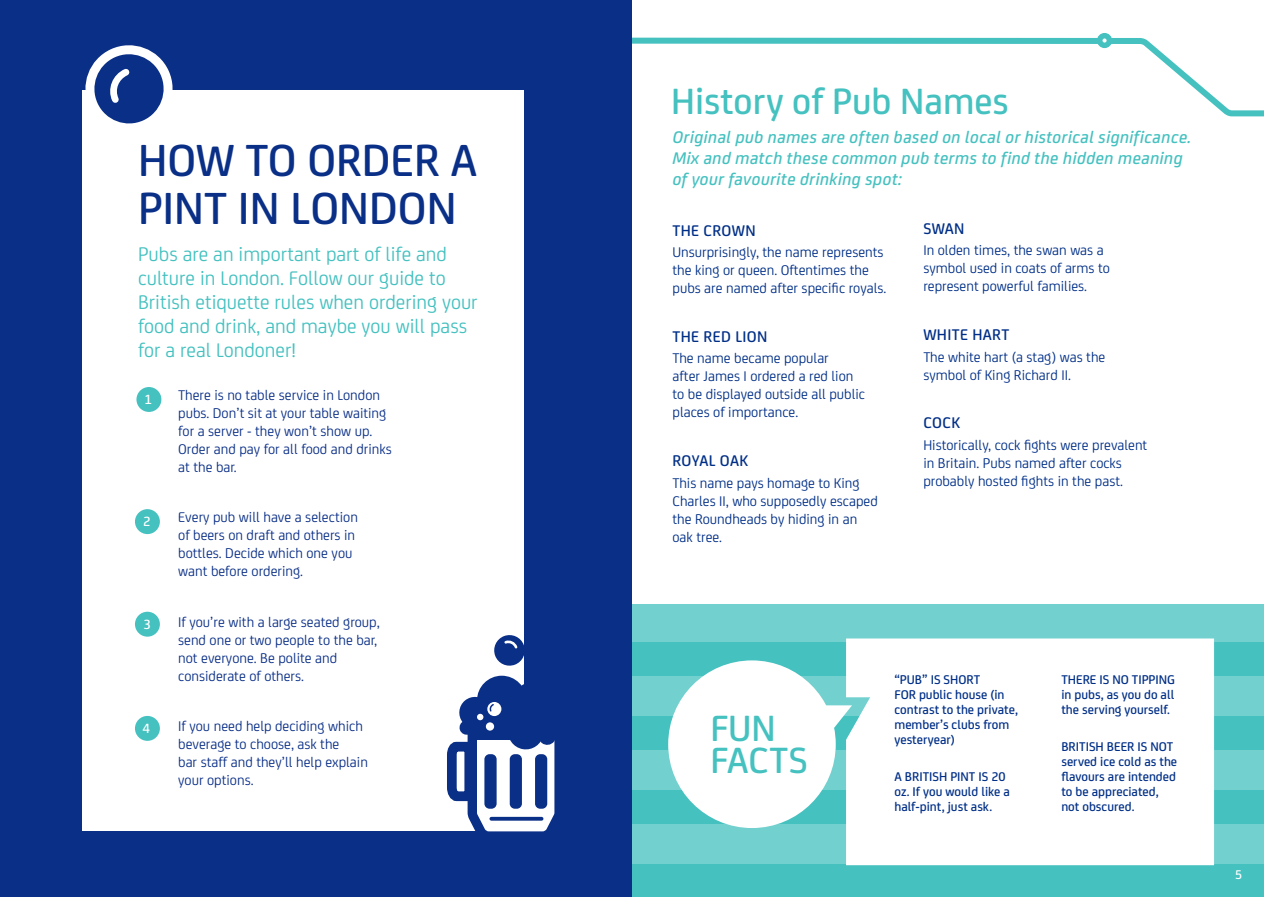
<style>
.page{position:relative;width:1264px;height:897px;background:#fff}
.page>*{position:absolute;margin:0;border:0;box-sizing:border-box;transform-origin:0 0}
.t1{font:500 48px/47.5px "FS Joey";color:#0a2f87}
.t2{font:500 39px/32.8px "FS Joey";color:#45c1c0}
.t3{font:21px/24px "FS Joey";color:#45c1c0}
.t4{font:italic 500 18px/21px "FS Joey";letter-spacing:.02em;color:#45c1c0}
.t5{font:500 16.5px "FS Joey";letter-spacing:.02em;color:#002f87}
.t6{font:15px/18px "FS Joey";color:#002f87}
.t7{font:15px/18px "FS Joey";color:#0a2f87}
.t8{font:500 14.25px "FS Joey";color:#fff}
.t9{font:500 13.5px/15px "FS Joey";color:#002f87}
.t10{font:500 13.5px "FS Joey";color:#fff}
</style>
<div class="page">
<div style="left:632px;top:604px;width:632px;height:292px;background:#45c1c0"></div>
<div style="left:632px;top:823px;width:632px;height:40px;background:#72d0cf"></div>
<div style="left:632px;top:602px;width:632px;height:40px;background:#72d0cf"></div>
<div style="left:632px;top:750px;width:632px;height:39px;background:#72d0cf"></div>
<div style="left:632px;top:676px;width:632px;height:40px;background:#72d0cf"></div>
<svg style="left:632px;top:35px;width:632px;height:82px"></svg>
<div style="left:0;top:0;width:632px;height:896px;background:#0a2f87"></div>
<div style="left:82px;top:90px;width:442px;height:740px;background:#fff"></div>
<svg style="left:85px;top:45px;width:88px;height:79px"></svg>
<div style="left:846px;top:638px;width:368px;height:227px;background:#fff"></div>
<svg style="left:826px;top:705px;width:26px;height:49px"></svg>
<div style="left:136px;top:387px;width:25px;height:25px;background:#45c1c0;border-radius:50%"></div>
<div style="left:135px;top:509px;width:25px;height:25px;background:#45c1c0;border-radius:50%"></div>
<div style="left:135px;top:611px;width:25px;height:25px;background:#45c1c0;border-radius:50%"></div>
<div style="left:135px;top:715px;width:25px;height:25px;background:#45c1c0;border-radius:50%"></div>
<div style="left:668px;top:660px;width:167px;height:167px;background:#fff;border-radius:50%"></div>
<svg style="left:494px;top:635px;width:30px;height:31px"></svg>
<svg style="left:442px;top:675px;width:113px;height:157px"></svg>
<div style="left:1097px;top:33px;width:15px;height:15px;background:#45c1c0;border-radius:50%"></div>
<svg style="left:1102px;top:38px;width:4px;height:5px"></svg>
<h2 class="t2" style="left:671px;top:82px;width:339px">History of Pub Names</h2>
<p class="t4" style="left:672px;top:125px;width:520px">Original pub names are often based on local or historical significance.<br>Mix and match these common pub terms to find the hidden meaning of your favourite drinking spot:</p>
<h1 class="t1" style="left:138px;top:133px;width:340px">HOW TO ORDER A<br>PINT IN LONDON</h1>
<h3 class="t3" style="left:138px;top:241px;width:341px">Pubs are an important part of life and culture in London. Follow our guide to British etiquette rules when ordering your food and drink, and maybe you will pass for a real Londoner!</h3>
<p class="t5" style="left:923px;top:216px;width:43px">SWAN</p>
<p class="t6" style="left:923px;top:240px;width:188px">In olden times, the swan was a symbol used in coats of arms to represent powerful families.</p>
<p class="t5" style="left:923px;top:322px;width:87px">WHITE HART</p>
<p class="t6" style="left:923px;top:347px;width:183px">The white hart (a stag) was the symbol of King Richard II.</p>
<p class="t5" style="left:923px;top:411px;width:38px">COCK</p>
<p class="t6" style="left:923px;top:435px;width:225px">Historically, cock fights were prevalent in Britain. Pubs named after cocks probably hosted fights in the past.</p>
<p class="t5" style="left:672px;top:218px;width:85px">THE CROWN</p>
<p class="t6" style="left:672px;top:242px;width:215px">Unsurprisingly, the name represents the king or queen. Oftentimes the pubs are named after specific royals.</p>
<p class="t5" style="left:672px;top:324px;width:96px">THE RED LION</p>
<p class="t6" style="left:672px;top:348px;width:194px">The name became popular<br>after James I ordered a red lion to be displayed outside all public places of importance.</p>
<p class="t5" style="left:672px;top:448px;width:77px">ROYAL OAK</p>
<p class="t6" style="left:672px;top:473px;width:207px">This name pays homage to King<br>Charles II, who supposedly escaped the Roundheads by hiding in an oak tree.</p>
<p class="t7" style="left:178px;top:385px;width:215px">There is no table service in London pubs. Don’t sit at your table waiting for a server - they won’t show up.<br>Order and pay for all food and drinks at the bar.</p>
<p class="t8" style="left:145px;top:388px;width:9px">1</p>
<p class="t7" style="left:178px;top:507px;width:181px">Every pub will have a selection of beers on draft and others in bottles. Decide which one you want before ordering.</p>
<p class="t7" style="left:178px;top:611px;width:203px">If you’re with a large seated group, send one or two people to the bar, not everyone. Be polite and considerate of others.</p>
<p class="t7" style="left:178px;top:716px;width:191px">If you need help deciding which beverage to choose, ask the<br>bar staff and they’ll help explain your options.</p>
<p class="t8" style="left:143px;top:510px;width:9px">2</p>
<p class="t8" style="left:144px;top:613px;width:9px">3</p>
<p class="t9" style="left:894px;top:671px;width:125px">“PUB” IS SHORT<br>FOR public house (in contrast to the private, member’s clubs from yesteryear)</p>
<p class="t9" style="left:894px;top:767px;width:117px">A BRITISH PINT IS 20 oz. If you would like a half-pint, just ask.</p>
<p class="t9" style="left:1061px;top:671px;width:115px;text-align:justify">THERE IS NO TIPPING in pubs, as you do all the serving yourself.</p>
<p class="t9" style="left:1061px;top:737px;width:117px">BRITISH BEER IS NOT served ice cold as the flavours are intended to be appreciated, not obscured.</p>
<p class="t8" style="left:142px;top:718px;width:9px">4</p>
<h2 class="t2" style="left:710px;top:708px;width:99px">FUN<br>FACTS</h2>
<p class="t10" style="left:1235px;top:864px;width:9px">5</p>
</div>
